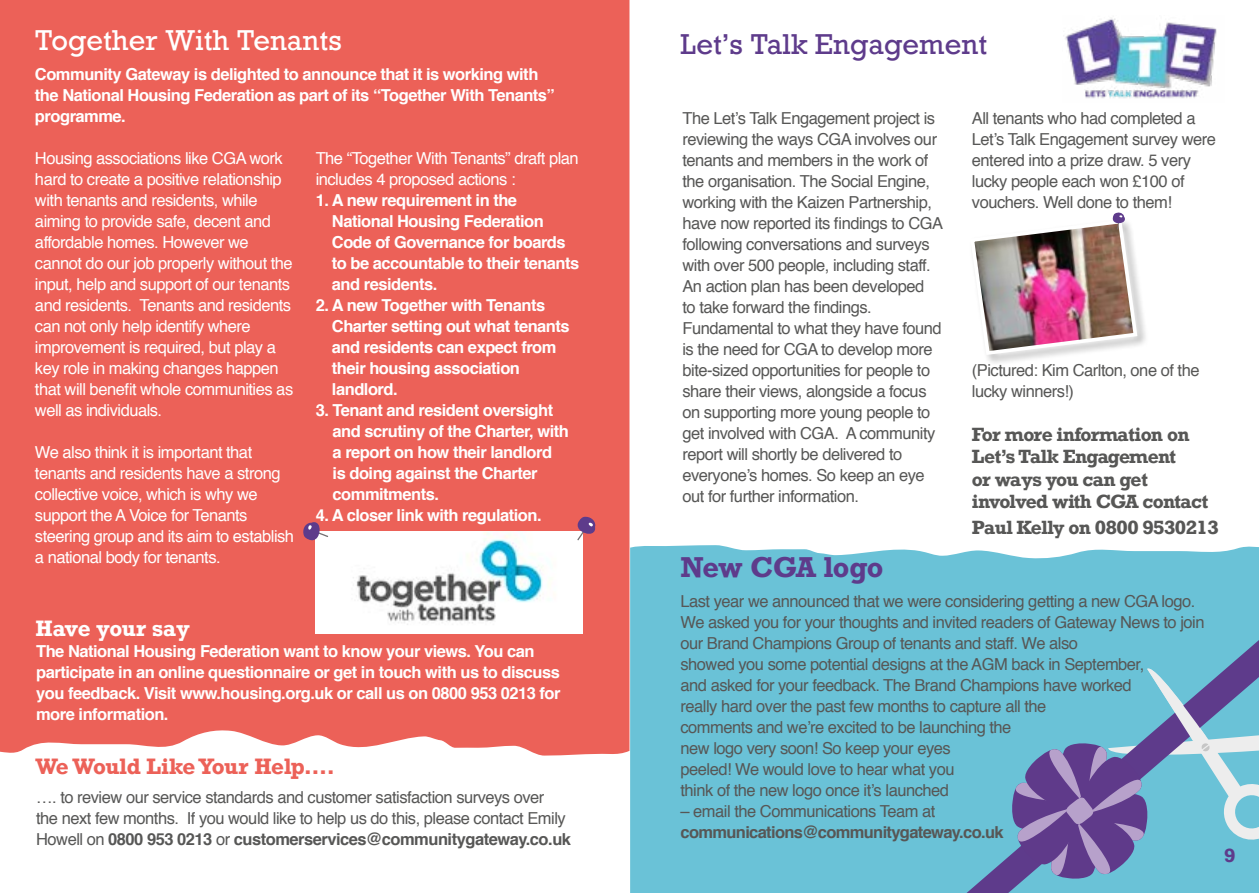
<style>
.page{position:relative;width:1259px;height:893px;background:#fff}
.page>*{position:absolute;margin:0;border:0;box-sizing:border-box;transform-origin:0 0}
.t1{font:27px "Rockwell";color:#fff}
.t2{font:27px "Rockwell";color:#5e3b8b}
.t3{font:700 27px "Rockwell";letter-spacing:-.02em;color:#5e3b8b}
.t4{font:700 21px "Rockwell";letter-spacing:-.02em;color:#ec6158}
.t5{font:700 21px "Rockwell";letter-spacing:-.01em;color:#fff}
.t6{font:700 18px/22.5px "Rockwell";letter-spacing:-.04em;color:#575756}
.t7{font:700 18px "Rockwell";color:#5e3b8b}
.t8{font:16.5px/21px "Helvetica";letter-spacing:-.03em;color:#575756}
.t9{font:700 16.5px/21px "Helvetica";letter-spacing:-.03em;color:#fff}
.t10{font:16.5px/21px "Helvetica";letter-spacing:-.03em;color:#fff}
.t11{font:700 16.5px "Helvetica";letter-spacing:-.04em;color:#575756}
.s1{font-weight:700}
</style>
<div class="page">
<div style="left:0;top:0;width:629px;height:756px;background:#ec6158"></div>
<img style="left:316px;top:531px;width:266px;height:102px">
<svg style="left:302px;top:522px;width:26px;height:19px"></svg>
<svg style="left:577px;top:516px;width:18px;height:24px"></svg>
<div style="left:630px;top:545px;width:629px;height:348px;background:#6ac2d7"></div>
<div style="left:966px;top:640px;width:293px;height:253px;background:#6ac2d7"></div>
<svg style="left:1006px;top:663px;width:253px;height:221px;background:#749ec2"></svg>
<img style="left:1065px;top:18px;width:152px;height:81px">
<div style="left:968px;top:218px;width:180px;height:148px;background:#000;opacity:.35"></div>
<img style="left:968px;top:212px;width:171px;height:145px">
<h1 class="t1" style="left:35px;top:24px;width:308px">Together With Tenants</h1>
<p class="t9" style="left:35px;top:63px;width:521px">Community Gateway is delighted to announce that it is working with the National Housing Federation as part of its “Together With Tenants” programme.</p>
<p class="t10" style="left:35px;top:148px;width:260px">Housing associations like CGA work hard to create a positive relationship with tenants and residents, while aiming to provide safe, decent and affordable homes. However we cannot do our job properly without the input, help and support of our tenants and residents. Tenants and residents can not only help identify where improvement is required, but play a key role in making changes happen that will benefit whole communities as well as individuals.</p>
<p class="t10" style="left:35px;top:442px;width:261px">We also think it is important that tenants and residents have a strong collective voice, which is why we support the A Voice for Tenants steering group and its aim to establish a national body for tenants.</p>
<p class="t10" style="left:316px;top:148px;width:264px">The “Together With Tenants” draft plan includes 4 proposed actions :</p>
<p class="t9" style="left:332px;top:190px;width:249px;text-indent:-16px">1. A new requirement in the<br>National Housing Federation<br>Code of Governance for boards to be accountable to their tenants and residents.</p>
<p class="t9" style="left:332px;top:295px;width:239px;text-indent:-16px">2. A new Together with Tenants<br>Charter setting out what tenants and residents can expect from their housing association landlord.</p>
<p class="t9" style="left:332px;top:400px;width:238px;text-indent:-17px">3. Tenant and resident oversight and scrutiny of the Charter, with a report on how their landlord is doing against the Charter commitments.</p>
<p class="t9" style="left:316px;top:505px;width:227px">4. A closer link with regulation.</p>
<p class="t5" style="left:35px;top:615px;width:156px">Have your say</p>
<p class="t9" style="left:36px;top:641px;width:526px">The National Housing Federation want to know your views. You can participate in an online questionnaire or get in touch with us to discuss you feedback. Visit www.housing.org.uk or call us on 0800 953 0213 for more information.</p>
<p class="t4" style="left:35px;top:752px;width:301px">We Would Like Your Help….</p>
<p class="t8" style="left:36px;top:787px;width:536px">…. to review our service standards and customer satisfaction surveys over<br>the next few months. If you would like to help us do this, please contact Emily<br>Howell on <span class="s1">0800 953 0213</span> or <span class="s1">customerservices@communitygateway.co.uk</span></p>
<h1 class="t2" style="left:680px;top:28px;width:308px">Let’s Talk Engagement</h1>
<p class="t8" style="left:682px;top:108px;width:262px">The Let’s Talk Engagement project is reviewing the ways CGA involves our tenants and members in the work of the organisation. The Social Engine, working with the Kaizen Partnership, have now reported its findings to CGA following conversations and surveys with over 500 people, including staff.<br>An action plan has been developed<br>to take forward the findings.<br>Fundamental to what they have found is the need for CGA to develop more bite-sized opportunities for people to share their views, alongside a focus on supporting more young people to get involved with CGA. A community report will shortly be delivered to everyone’s homes. So keep an eye out for further information.</p>
<p class="t8" style="left:972px;top:108px;width:246px">All tenants who had completed a<br>Let’s Talk Engagement survey were entered into a prize draw. 5 very lucky people each won £100 of vouchers. Well done to them!</p>
<p class="t8" style="left:972px;top:360px;width:229px">(Pictured: Kim Carlton, one of the lucky winners!)</p>
<p class="t6" style="left:972px;top:423px;width:238px">For more information on<br>Let’s Talk Engagement<br>or ways you can get involved with CGA contact</p>
<p class="t6" style="left:972px;top:516px;width:248px">Paul Kelly on 0800 9530213</p>
<h1 class="t3" style="left:680px;top:550px;width:204px">New CGA logo</h1>
<p class="t8" style="left:680px;top:592px;width:525px">Last year we announced that we were considering getting a new CGA logo.<br>We asked you for your thoughts and invited readers of Gateway News to join our Brand Champions Group of tenants and staff. We also<br>showed you some potential designs at the AGM back in September,<br>and asked for your feedback. The Brand Champions have worked<br>really hard over the past few months to capture all the<br>comments and we’re excited to be launching the<br>new logo very soon! So keep your eyes<br>peeled! We would love to hear what you<br>think of the new logo once it’s launched</p>
<p class="t8" style="left:680px;top:802px;width:256px">– email the Communications Team at</p>
<p class="t11" style="left:680px;top:819px;width:325px">communications@communitygateway.co.uk</p>
<p class="t7" style="left:1224px;top:844px;width:13px">9</p>
</div>
